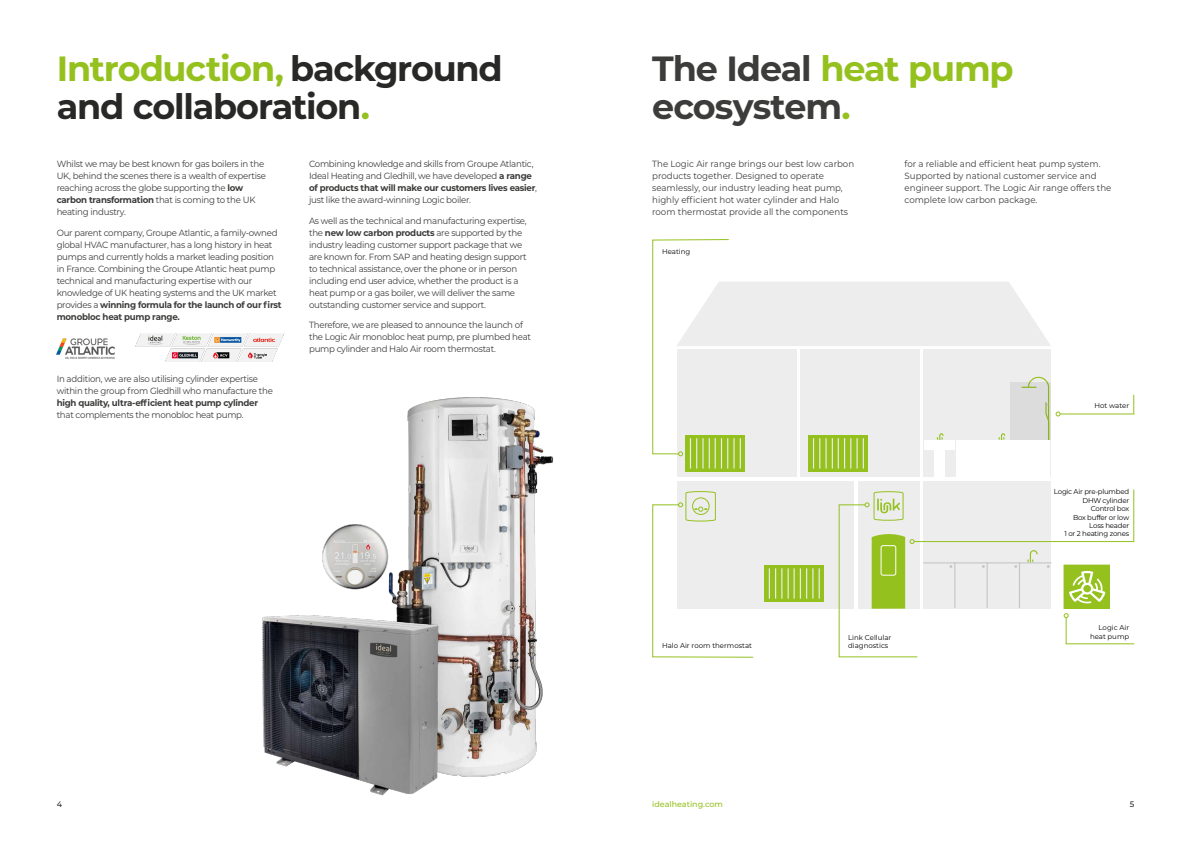
<style>
.page{position:relative;width:1191px;height:842px;background:#fff}
.page>*{position:absolute;margin:0;border:0;box-sizing:border-box;transform-origin:0 0}
.t1{font:700 35px/38px "Montserrat";letter-spacing:-.035em;color:#282827}
.t2{font:700 35px/38px "Montserrat";letter-spacing:-.035em;color:#3c3c3b}
.t3{font:9px/12px "Montserrat";letter-spacing:-.03em;color:#3c3c3b;scale:.96 1}
.t4{font:9px/12px "Montserrat";color:#3c3c3b;scale:.96 1}
.t5{font:700 9px "Montserrat";letter-spacing:-.03em;color:#3c3c3b;scale:.96 1}
.t6{font:500 8px "Montserrat";color:#95c11f}
.t7{font:500 8px "Montserrat";color:#282827}
.t8{font:7px/8.4px "Montserrat";letter-spacing:-.025em;color:#000;text-align:right}
.t9{font:7px/8.4px "Montserrat";color:#000;text-align:right}
.s1{color:#95c11f}
.s2{font-weight:700}
</style>
<div class="page">
<img style="left:389px;top:397px;width:164px;height:380px">
<img style="left:57px;top:333px;width:228px;height:28px">
<div style="left:677px;top:481px;width:177px;height:128px;background:#ededed"></div>
<div style="left:923px;top:349px;width:128px;height:128px;background:#ededed"></div>
<div style="left:923px;top:481px;width:128px;height:128px;background:#ededed"></div>
<div style="left:764px;top:565px;width:60px;height:37px;background:#95c11f"></div>
<hr style="left:768px;top:568px;width:2px;height:31px;background:#ededed">
<hr style="left:781px;top:568px;width:1px;height:31px;background:#ededed">
<hr style="left:793px;top:568px;width:1px;height:31px;background:#ededed">
<hr style="left:806px;top:568px;width:1px;height:31px;background:#ededed">
<hr style="left:775px;top:568px;width:1px;height:31px;background:#ededed">
<hr style="left:787px;top:568px;width:1px;height:31px;background:#ededed">
<hr style="left:800px;top:568px;width:1px;height:31px;background:#ededed">
<hr style="left:812px;top:568px;width:1px;height:31px;background:#ededed">
<hr style="left:818px;top:568px;width:1px;height:31px;background:#ededed">
<div style="left:934px;top:447px;width:11px;height:30px;background:#fff"></div>
<div style="left:956px;top:440px;width:93px;height:37px;background:#fff"></div>
<div style="left:677px;top:349px;width:119px;height:128px;background:#ededed"></div>
<div style="left:685px;top:435px;width:60px;height:37px;background:#95c11f"></div>
<hr style="left:690px;top:438px;width:1px;height:30px;background:#ededed">
<hr style="left:702px;top:438px;width:1px;height:30px;background:#ededed">
<hr style="left:714px;top:438px;width:2px;height:30px;background:#ededed">
<hr style="left:727px;top:438px;width:1px;height:30px;background:#ededed">
<hr style="left:696px;top:438px;width:1px;height:30px;background:#ededed">
<hr style="left:708px;top:438px;width:2px;height:30px;background:#ededed">
<hr style="left:721px;top:438px;width:1px;height:30px;background:#ededed">
<hr style="left:733px;top:438px;width:1px;height:30px;background:#ededed">
<hr style="left:739px;top:438px;width:2px;height:30px;background:#ededed">
<div style="left:800px;top:349px;width:119px;height:128px;background:#ededed"></div>
<div style="left:808px;top:435px;width:60px;height:37px;background:#95c11f"></div>
<hr style="left:813px;top:438px;width:1px;height:30px;background:#ededed">
<hr style="left:825px;top:438px;width:1px;height:30px;background:#ededed">
<hr style="left:837px;top:438px;width:2px;height:30px;background:#ededed">
<hr style="left:850px;top:438px;width:1px;height:30px;background:#ededed">
<hr style="left:819px;top:438px;width:1px;height:30px;background:#ededed">
<hr style="left:831px;top:438px;width:2px;height:30px;background:#ededed">
<hr style="left:844px;top:438px;width:1px;height:30px;background:#ededed">
<hr style="left:856px;top:438px;width:1px;height:30px;background:#ededed">
<hr style="left:862px;top:438px;width:2px;height:30px;background:#ededed">
<div style="left:857px;top:481px;width:62px;height:128px;background:#ededed"></div>
<svg style="left:652px;top:491px;width:102px;height:167px"></svg>
<svg style="left:838px;top:489px;width:297px;height:169px"></svg>
<svg style="left:652px;top:239px;width:482px;height:217px"></svg>
<img style="left:262px;top:609px;width:182px;height:187px">
<img style="left:322px;top:522px;width:68px;height:70px">
<svg style="left:272px;top:336px;width:13px;height:26px"></svg>
<h1 class="t1" style="left:57px;top:48px;width:447px"><span class="s1">Introduction,</span> background and collaboration<span class="s1">.</span></h1>
<p class="t3" style="left:57px;top:158px;width:219px">Whilst we may be best known for gas boilers in the UK, behind the scenes there is a wealth of expertise reaching across the globe supporting the <span class="s2">low carbon transformation</span> that is coming to the UK heating industry.</p>
<p class="t3" style="left:57px;top:226px;width:236px">Our parent company, Groupe Atlantic, a family-owned global HVAC manufacturer, has a long history in heat pumps and currently holds a market leading position in France. Combining the Groupe Atlantic heat pump technical and manufacturing expertise with our knowledge of UK heating systems and the UK market provides a <span class="s2">winning formula for the launch of our first monobloc heat pump range.</span></p>
<p class="t3" style="left:57px;top:372px;width:227px">In addition, we are also utilising cylinder expertise within the group from Gledhill who manufacture the</p>
<p class="t5" style="left:57px;top:396px;width:211px">high quality, ultra-efficient heat pump cylinder</p>
<p class="t3" style="left:57px;top:408px;width:196px">that complements the monobloc heat pump.</p>
<p class="t3" style="left:309px;top:158px;width:239px">Combining knowledge and skills from Groupe Atlantic, Ideal Heating and Gledhill, we have developed <span class="s2">a range of products that will make our customers lives easier</span>, just like the award-winning Logic boiler.</p>
<p class="t3" style="left:309px;top:214px;width:228px">As well as the technical and manufacturing expertise, the <span class="s2">new low carbon products</span> are supported by the industry leading customer support package that we are known for. From SAP and heating design support to technical assistance, over the phone or in person including end user advice, whether the product is a heat pump or a gas boiler, we will deliver the same outstanding customer service and support.</p>
<p class="t3" style="left:309px;top:319px;width:233px">Therefore, we are pleased to announce the launch of the Logic Air monobloc heat pump, pre plumbed heat pump cylinder and Halo Air room thermostat.</p>
<h1 class="t2" style="left:652px;top:48px;width:363px">The Ideal <span class="s1">heat pump </span>ecosystem<span class="s1">.</span></h1>
<p class="t4" style="left:652px;top:158px;width:212px">The Logic Air range brings our best low carbon products together. Designed to operate seamlessly, our industry leading heat pump, highly efficient hot water cylinder and Halo room thermostat provide all the components</p>
<p class="t4" style="left:904px;top:158px;width:217px">for a reliable and efficient heat pump system.<br>Supported by national customer service and engineer support. The Logic Air range offers the complete low carbon package.</p>
<p class="t9" style="left:662px;top:247px;width:30px">Heating</p>
<p class="t9" style="left:662px;top:641px;width:91px">Halo Air room thermostat</p>
<p class="t9" style="left:848px;top:633px;width:45px;text-align:left">Link Cellular diagnostics</p>
<p class="t9" style="left:1094px;top:401px;width:36px">Hot water</p>
<p class="t8" style="left:1054px;top:487px;width:77px">Logic Air pre-plumbed<br>DHW cylinder<br>Control box<br>Box buffer or low<br>Loss header<br>1 or 2 heating zones</p>
<p class="t9" style="left:1090px;top:623px;width:41px">Logic Air heat pump</p>
<p class="t7" style="left:57px;top:799px;width:7px">4</p>
<p class="t6" style="left:652px;top:799px;width:72px">idealheating.com</p>
<p class="t7" style="left:1129px;top:799px;width:6px">5</p>
</div>
